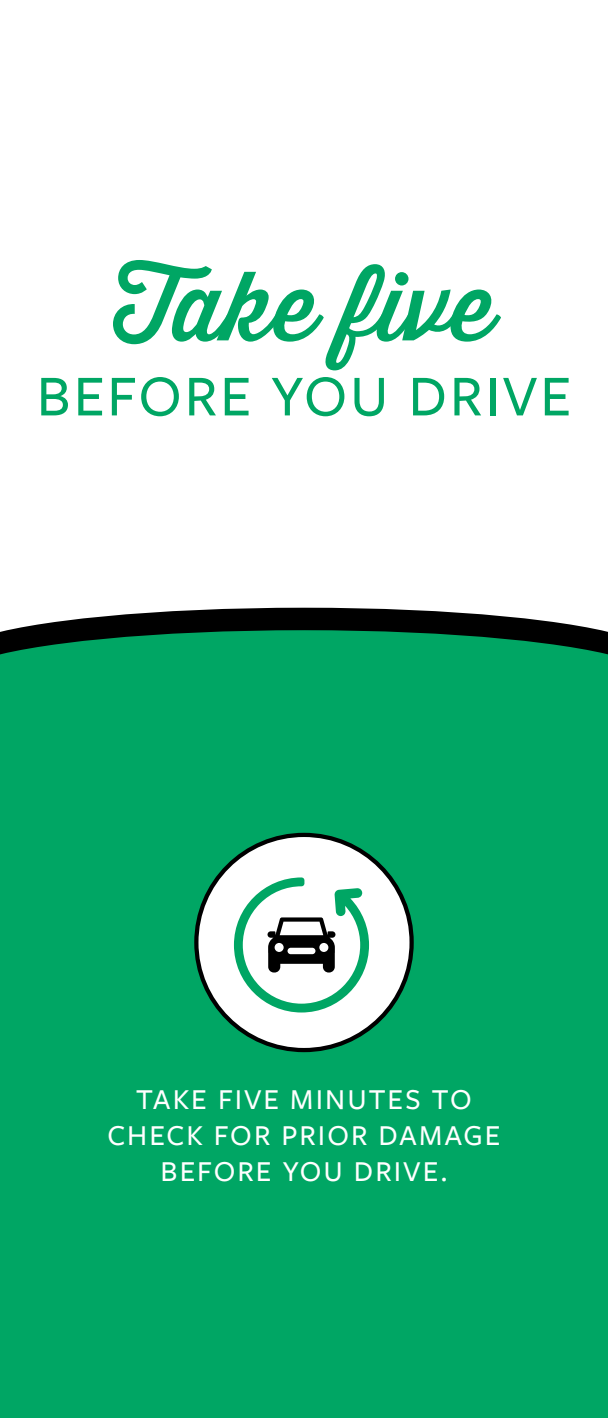
<style>
.page{position:relative;width:608px;height:1418px;background:#fff}
.page>*{position:absolute;margin:0;border:0;box-sizing:border-box;transform-origin:0 0}
.t1{font:500 95.5px "Thirsty Script";color:#00a664}
.t2{font:500 60px "Freight Sans Pro";letter-spacing:.045em;color:#00a664}
.t3{font:500 30px/36px "Freight Sans Pro";letter-spacing:.07em;color:#fff;text-align:center}
</style>
<div class="page">
<svg style="left:8px;top:607px;width:592px;height:23px;fill:#000"></svg>
<div style="left:0;top:675px;width:608px;height:743px;background:#00a664"></div>
<svg style="left:0;top:630px;width:608px;height:45px;background:#008b53"></svg>
<div style="left:196px;top:835px;width:215px;height:215px;background:#fff;border-radius:50%"></div>
<svg style="left:234px;top:877px;width:135px;height:135px"></svg>
<h1 class="t1" style="left:113px;top:236px;width:383px">Take five</h1>
<h2 class="t2" style="left:37px;top:356px;width:536px">BEFORE YOU DRIVE</h2>
<p class="t3" style="left:107px;top:1079px;width:394px">TAKE FIVE MINUTES TO<br>CHECK FOR PRIOR DAMAGE<br>BEFORE YOU DRIVE.</p>
</div>
